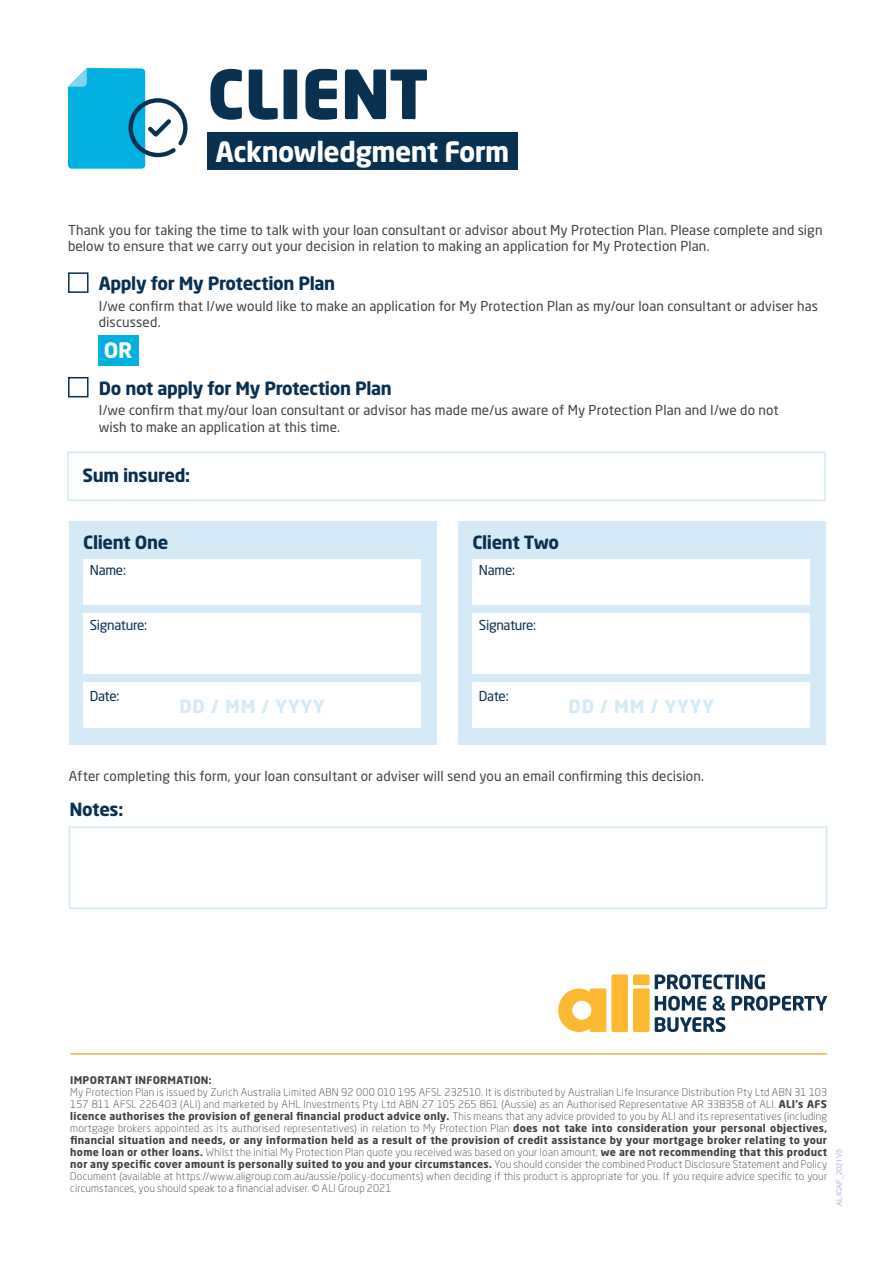
<style>
.page{position:relative;width:893px;height:1263px;background:#fff}
.page>*{position:absolute;margin:0;border:0;box-sizing:border-box;transform-origin:0 0}
.t1{font:900 66.75px "Neo Sans Std";color:#083050}
.t2{font:700 27.75px "Neo Sans Std";letter-spacing:-.02em;color:#fff}
.t3{font:700 21px "Neo Sans Std";color:#fff}
.t4{font:700 18px "Neo Sans Std";letter-spacing:-.02em;color:#083050}
.t5{font:700 18px "Neo Sans Std";letter-spacing:.05em;color:#d4eaf7}
.t6{font:13.5px/16.2px "Neo Sans Std";letter-spacing:.01em;color:#414042}
.t7{font:13.5px "Neo Sans Std";letter-spacing:-.02em;color:#083050}
.t8{font:300 10.5px/12px "Neo Sans Std";letter-spacing:.02em;color:#414042;text-align:justify}
.t9{font:700 10.5px "Neo Sans Std";letter-spacing:.025em;color:#414042}
.t10{font:7.5px "Arial";color:#bcb2d8}
.s1{font-weight:700}
</style>
<div class="page">
<svg style="left:68px;top:68px;width:120px;height:101px"></svg>
<div style="left:69px;top:826px;width:758px;height:83px;border:2px solid #d4eaf7"></div>
<div style="left:207px;top:133px;width:311px;height:37px;background:#083050"></div>
<div style="left:98px;top:336px;width:40px;height:30px;background:#00b1e0"></div>
<div style="left:67px;top:452px;width:759px;height:49px;border:2px solid #d4eaf7"></div>
<div style="left:69px;top:521px;width:368px;height:224px;background:#d4eaf7"></div>
<div style="left:84px;top:613px;width:337px;height:60px;background:#fff"></div>
<div style="left:84px;top:682px;width:337px;height:46px;background:#fff"></div>
<div style="left:84px;top:560px;width:337px;height:45px;background:#fff"></div>
<div style="left:458px;top:521px;width:368px;height:224px;background:#d4eaf7"></div>
<div style="left:473px;top:613px;width:337px;height:60px;background:#fff"></div>
<div style="left:473px;top:682px;width:337px;height:46px;background:#fff"></div>
<div style="left:473px;top:560px;width:337px;height:45px;background:#fff"></div>
<hr style="left:70px;top:1053px;width:757px;height:1px;background:#fdb933">
<div style="left:611px;top:974px;width:17px;height:58px;background:#fdb831;border-radius:2px"></div>
<div style="left:633px;top:974px;width:17px;height:11px;background:#fdb831;border-radius:2px"></div>
<div style="left:633px;top:988px;width:17px;height:44px;background:#fdb831;border-radius:2px"></div>
<svg style="left:558px;top:988px;width:48px;height:44px"></svg>
<svg style="left:655px;top:974px;width:79px;height:15px"></svg>
<svg style="left:735px;top:975px;width:4px;height:14px"></svg>
<svg style="left:741px;top:974px;width:24px;height:15px"></svg>
<svg style="left:655px;top:996px;width:51px;height:15px"></svg>
<svg style="left:713px;top:996px;width:13px;height:15px"></svg>
<svg style="left:732px;top:996px;width:95px;height:15px"></svg>
<svg style="left:655px;top:1017px;width:70px;height:15px"></svg>
<div style="left:68px;top:272px;width:21px;height:21px;border:2px solid #083050"></div>
<div style="left:68px;top:377px;width:21px;height:20px;border:2px solid #083050"></div>
<h1 class="t1" style="left:207px;top:51px;width:223px">CLIENT</h1>
<h2 class="t2" style="left:215px;top:134px;width:295px">Acknowledgment Form</h2>
<p class="t6" style="left:68px;top:222px;width:756px">Thank you for taking the time to talk with your loan consultant or advisor about My Protection Plan. Please complete and sign below to ensure that we carry out your decision in relation to making an application for My Protection Plan.</p>
<h3 class="t4" style="left:99px;top:272px;width:238px">Apply for My Protection Plan</h3>
<p class="t6" style="left:99px;top:298px;width:721px">I/we confirm that I/we would like to make an application for My Protection Plan as my/our loan consultant or adviser has discussed.</p>
<h3 class="t3" style="left:104px;top:336px;width:30px">OR</h3>
<h3 class="t4" style="left:99px;top:377px;width:295px">Do not apply for My Protection Plan</h3>
<p class="t6" style="left:99px;top:402px;width:681px">I/we confirm that my/our loan consultant or advisor has made me/us aware of My Protection Plan and I/we do not wish to make an application at this time.</p>
<h3 class="t4" style="left:83px;top:463px;width:109px">Sum insured:</h3>
<h3 class="t4" style="left:83px;top:531px;width:87px">Client One</h3>
<h3 class="t4" style="left:472px;top:531px;width:88px">Client Two</h3>
<p class="t7" style="left:90px;top:562px;width:38px">Name:</p>
<p class="t7" style="left:479px;top:562px;width:38px">Name:</p>
<p class="t7" style="left:90px;top:616px;width:59px">Signature:</p>
<p class="t7" style="left:479px;top:616px;width:59px">Signature:</p>
<p class="t7" style="left:90px;top:688px;width:31px">Date:</p>
<h3 class="t5" style="left:179px;top:695px;width:147px">DD / MM / YYYY</h3>
<p class="t7" style="left:479px;top:688px;width:31px">Date:</p>
<h3 class="t5" style="left:568px;top:695px;width:147px">DD / MM / YYYY</h3>
<p class="t6" style="left:69px;top:768px;width:637px">After completing this form, your loan consultant or adviser will send you an email confirming this decision.</p>
<h3 class="t4" style="left:70px;top:798px;width:55px">Notes:</h3>
<p class="t9" style="left:70px;top:1073px;width:143px">IMPORTANT INFORMATION:</p>
<p class="t8" style="left:70px;top:1086px;width:758px">My Protection Plan is issued by Zurich Australia Limited ABN 92 000 010 195 AFSL 232510. It is distributed by Australian Life Insurance Distribution Pty Ltd ABN 31 103<br>157 811 AFSL 226403 (ALI) and marketed by AHL Investments Pty Ltd ABN 27 105 265 861 (Aussie) as an Authorised Representative AR 338358 of ALI. <span class="s1">ALI’s AFS licence authorises the provision of general financial product advice only.</span> This means that any advice provided to you by ALI and its representatives (including mortgage brokers appointed as its authorised representatives) in relation to My Protection Plan <span class="s1">does not take into consideration your personal objectives, financial situation and needs, or any information held as a result of the provision of credit assistance by your mortgage broker relating to your home loan or other loans.</span> Whilst the initial My Protection Plan quote you received was based on your loan amount, <span class="s1">we are not recommending that this product nor any specific cover amount is personally suited to you and your circumstances.</span> You should consider the combined Product Disclosure Statement and Policy Document (available at https://www.aligroup.com.au/aussie/policy-documents) when deciding if this product is appropriate for you. If you require advice specific to your circumstances, you should speak to a financial adviser. © ALI Group 2021</p>
<p class="t10" style="left:834px;top:1205px;width:58px;rotate:-90deg">ALICAF_2021V5</p>
</div>
